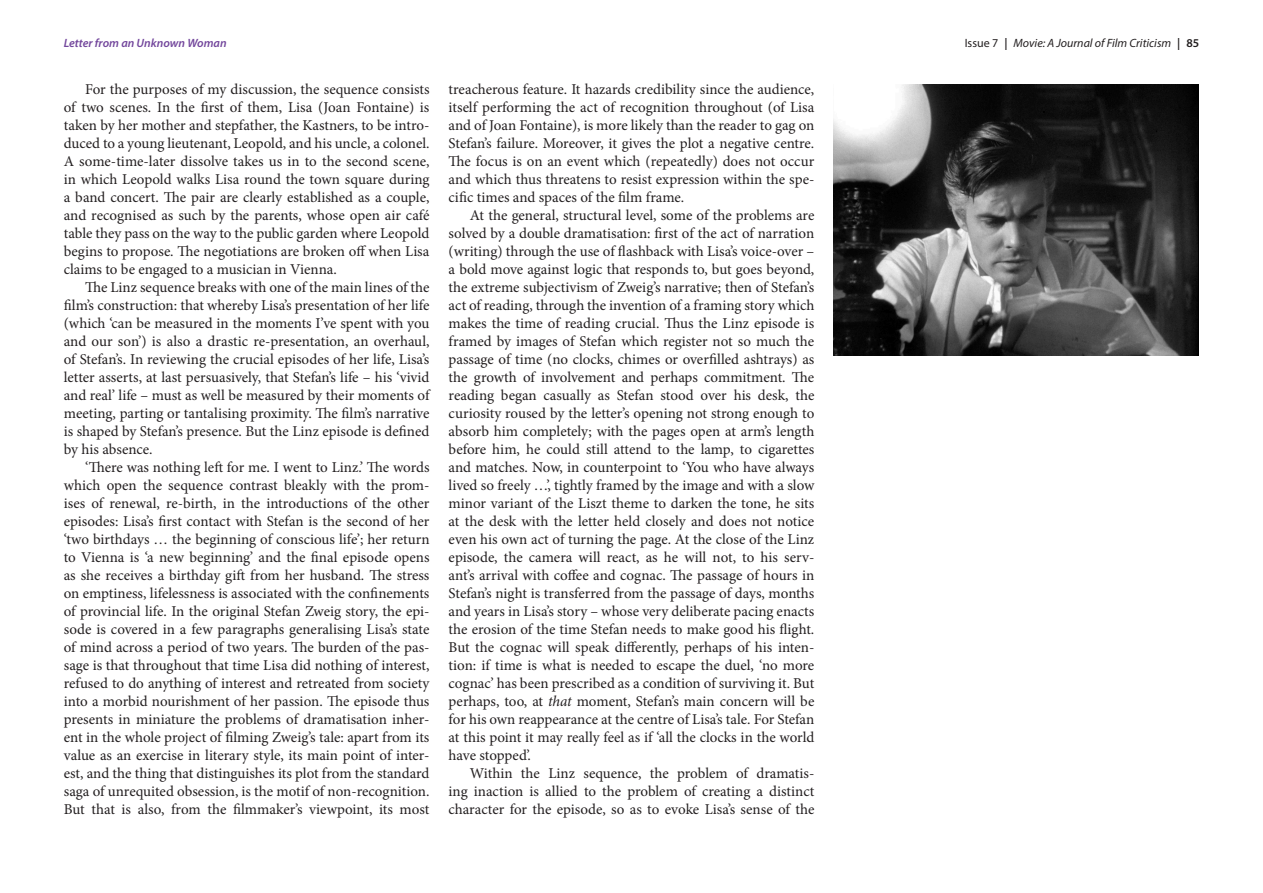
<style>
.page{position:relative;width:1263px;height:893px;background:#fff}
.page>*{position:absolute;margin:0;border:0;box-sizing:border-box;transform-origin:0 0}
.t1{font:15px/18px "Minion Pro";color:#231f20;text-align:justify}
.t2{font:italic 12px "Myriad Pro";color:#231f20}
.t3{font:italic 600 12px "Myriad Pro";color:#73479c}
.s1{font-style:normal}
.s2{font-weight:600;font-style:normal}
.s3{font-style:italic}
</style>
<div class="page">
<img style="left:833px;top:85px;width:366px;height:270px">
<p class="t3" style="left:64px;top:36px;width:164px">Letter from an Unknown Woman</p>
<p class="t2" style="left:965px;top:36px;width:236px"><span class="s1">Issue 7</span> <span class="s2">|</span> Movie: A Journal of Film Criticism <span class="s2">| 85</span></p>
<p class="t1" style="left:64px;top:80px;width:367px;text-indent:21px">For the purposes of my discussion, the sequence consists of two scenes. In the first of them, Lisa (Joan Fontaine) is taken by her mother and stepfather, the Kastners, to be intro&shy;duced to a young lieutenant, Leopold, and his uncle, a colonel.<br>A some-time-later dissolve takes us in to the second scene, in which Leopold walks Lisa round the town square during a band concert. The pair are clearly established as a couple, and recognised as such by the parents, whose open air café table they pass on the way to the public garden where Leopold begins to propose. The negotiations are broken off when Lisa claims to be engaged to a musician in Vienna.</p>
<p class="t1" style="left:64px;top:278px;width:367px;text-indent:21px">The Linz sequence breaks with one of the main lines of the film’s construction: that whereby Lisa’s presentation of her life (which ‘can be measured in the moments I’ve spent with you and our son’) is also a drastic re-presentation, an overhaul, of Stefan’s. In reviewing the crucial episodes of her life, Lisa’s letter asserts, at last persuasively, that Stefan’s life – his ‘vivid and real’ life – must as well be measured by their moments of meeting, parting or tantalising proximity. The film’s narrative is shaped by Stefan’s presence. But the Linz episode is defined by his absence.</p>
<p class="t1" style="left:64px;top:458px;width:367px;text-indent:21px">‘There was nothing left for me. I went to Linz.’ The words which open the sequence contrast bleakly with the prom&shy;ises of renewal, re-birth, in the introductions of the other episodes: Lisa’s first contact with Stefan is the second of her ‘two birthdays … the beginning of conscious life’; her return to Vienna is ‘a new beginning’ and the final episode opens as she receives a birthday gift from her husband. The stress on emptiness, lifelessness is associated with the confinements of provincial life. In the original Stefan Zweig story, the epi&shy;sode is covered in a few paragraphs generalising Lisa’s state of mind across a period of two years. The burden of the pas&shy;sage is that throughout that time Lisa did nothing of interest, refused to do anything of interest and retreated from society into a morbid nourishment of her passion. The episode thus presents in miniature the problems of dramatisation inher&shy;ent in the whole project of filming Zweig’s tale: apart from its value as an exercise in literary style, its main point of inter&shy;est, and the thing that distinguishes its plot from the standard saga of unrequited obsession, is the motif of non-recognition.<br>But that is also, from the filmmaker’s viewpoint, its most</p>
<p class="t1" style="left:449px;top:80px;width:367px">treacherous feature. It hazards credibility since the audience, itself performing the act of recognition throughout (of Lisa and of Joan Fontaine), is more likely than the reader to gag on Stefan’s failure. Moreover, it gives the plot a negative centre.<br>The focus is on an event which (repeatedly) does not occur and which thus threatens to resist expression within the spe&shy;cific times and spaces of the film frame.</p>
<p class="t1" style="left:449px;top:206px;width:367px;text-indent:21px">At the general, structural level, some of the problems are solved by a double dramatisation: first of the act of narration (writing) through the use of flashback with Lisa’s voice-over – a bold move against logic that responds to, but goes beyond, the extreme subjectivism of Zweig’s narrative; then of Stefan’s act of reading, through the invention of a framing story which makes the time of reading crucial. Thus the Linz episode is framed by images of Stefan which register not so much the passage of time (no clocks, chimes or overfilled ashtrays) as the growth of involvement and perhaps commitment. The reading began casually as Stefan stood over his desk, the curiosity roused by the letter’s opening not strong enough to absorb him completely; with the pages open at arm’s length before him, he could still attend to the lamp, to cigarettes and matches. Now, in counterpoint to ‘You who have always lived so freely …’, tightly framed by the image and with a slow minor variant of the Liszt theme to darken the tone, he sits at the desk with the letter held closely and does not notice even his own act of turning the page. At the close of the Linz episode, the camera will react, as he will not, to his serv&shy;ant’s arrival with coffee and cognac. The passage of hours in Stefan’s night is transferred from the passage of days, months and years in Lisa’s story – whose very deliberate pacing enacts the erosion of the time Stefan needs to make good his flight.<br>But the cognac will speak differently, perhaps of his inten&shy;tion: if time is what is needed to escape the duel, ‘no more cognac’ has been prescribed as a condition of surviving it. But perhaps, too, at <span class="s3">that</span> moment, Stefan’s main concern will be for his own reappearance at the centre of Lisa’s tale. For Stefan at this point it may really feel as if ‘all the clocks in the world have stopped’.</p>
<p class="t1" style="left:449px;top:764px;width:367px;text-indent:21px">Within the Linz sequence, the problem of dramatis&shy;ing inaction is allied to the problem of creating a distinct character for the episode, so as to evoke Lisa’s sense of the</p>
</div>
